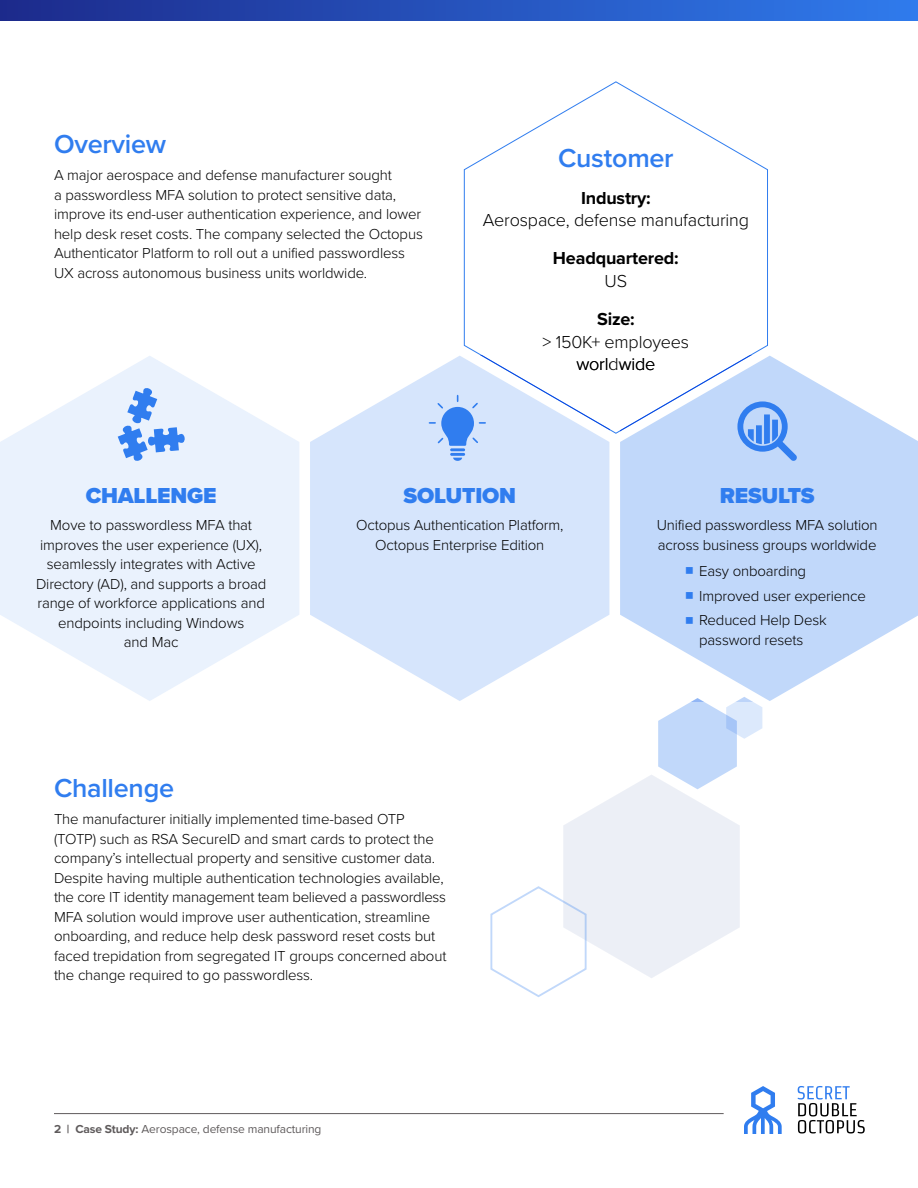
<style>
.page{position:relative;width:918px;height:1188px;background:#fff}
.page>*{position:absolute;margin:0;border:0;box-sizing:border-box;transform-origin:0 0}
.t1{font:600 27px "Proxima Nova";letter-spacing:-.01em;color:#307def}
.t2{font:900 22.5px "Proxima Nova";letter-spacing:-.01em;color:#307def}
.body_copy{font:300 18px/22.5px "Proxima Nova";letter-spacing:-.01em;color:#000;text-align:center}
.body_copy-2{font:700 18px/22.5px "Proxima Nova";letter-spacing:-.01em;color:#000;text-align:center}
.body_copy-3{font:300 15px/19.5px "Proxima Nova";letter-spacing:-.01em;color:#000}
.t3{font:12px "Proxima Nova";letter-spacing:-.01em;color:#5f5b5c}
.s1{font-weight:700}
.s2{font-weight:300}
</style>
<div class="page">
<svg style="left:744px;top:1086px;width:38px;height:48px"></svg>
<svg style="left:798px;top:1086px;width:67px;height:47px"></svg>
<div style="left:0;top:0;width:918px;height:21px;background:linear-gradient(to right,#1c2a8b,#307bed)"></div>
<hr style="left:54px;top:1113px;width:670px;height:1px;background:#5f5b5c">
<svg style="left:463px;top:81px;width:305px;height:353px"></svg>
<svg style="left:490px;top:701px;width:272px;height:296px"></svg>
<svg style="left:0;top:356px;width:299px;height:345px;fill:#eaf2fd"></svg>
<svg style="left:310px;top:356px;width:299px;height:345px;fill:#d6e5fc"></svg>
<svg style="left:620px;top:356px;width:298px;height:345px;fill:#c1d8fa"></svg>
<hr style="left:450px;top:448px;width:15px;height:3px;background:#307def">
<hr style="left:450px;top:453px;width:15px;height:3px;background:#307def">
<svg style="left:453px;top:458px;width:9px;height:3px"></svg>
<svg style="left:429px;top:395px;width:57px;height:51px;background:#9abff7"></svg>
<svg style="left:737px;top:401px;width:60px;height:60px;background:#88b4f5"></svg>
<svg style="left:118px;top:388px;width:67px;height:73px;background:#a9c9f8"></svg>
<svg style="left:686px;top:567px;width:7px;height:7px"></svg>
<svg style="left:686px;top:592px;width:7px;height:7px"></svg>
<svg style="left:686px;top:617px;width:7px;height:7px"></svg>
<h3 class="t1" style="left:54px;top:124px;width:114px">Overview</h3>
<p class="body_copy-3" style="left:54px;top:165px;width:370px">A major aerospace and defense manufacturer sought<br>a passwordless MFA solution to protect sensitive data, improve its end-user authentication experience, and lower help desk reset costs. The company selected the Octopus Authenticator Platform to roll out a unified passwordless UX across autonomous business units worldwide.</p>
<h3 class="t1" style="left:558px;top:138px;width:117px">Customer</h3>
<p class="body_copy" style="left:483px;top:185px;width:268px"><span class="s1">Industry:<br></span>Aerospace, defense manufacturing</p>
<p class="body_copy-2" style="left:553px;top:247px;width:127px">Headquartered:<br><span class="s2">US</span></p>
<p class="body_copy" style="left:543px;top:307px;width:148px"><span class="s1">Size:<br></span>&gt; 150K+ employees worldwide</p>
<h3 class="t2" style="left:86px;top:479px;width:132px">CHALLENGE</h3>
<p class="body_copy-3" style="left:36px;top:515px;width:232px;text-align:center">Move to passwordless MFA that improves the user experience (UX), seamlessly integrates with Active<br>Directory (AD), and supports a broad range of workforce applications and endpoints including Windows<br>and Mac</p>
<h2 class="t2" style="left:404px;top:479px;width:114px">SOLUTION</h2>
<p class="body_copy-3" style="left:356px;top:515px;width:209px;text-align:center">Octopus Authentication Platform,<br>Octopus Enterprise Edition</p>
<h3 class="t1" style="left:54px;top:768px;width:122px">Challenge</h3>
<p class="body_copy-3" style="left:54px;top:809px;width:394px">The manufacturer initially implemented time-based OTP (TOTP) such as RSA SecureID and smart cards to protect the company’s intellectual property and sensitive customer data.<br>Despite having multiple authentication technologies available, the core IT identity management team believed a passwordless MFA solution would improve user authentication, streamline onboarding, and reduce help desk password reset costs but faced trepidation from segregated IT groups concerned about the change required to go passwordless.</p>
<p class="t3" style="left:54px;top:1120px;width:269px"><span class="s1">2 | Case Study:</span> Aerospace, defense manufacturing</p>
<h2 class="t2" style="left:720px;top:479px;width:96px">RESULTS</h2>
<p class="body_copy-3" style="left:657px;top:515px;width:222px">Unified passwordless MFA solution across business groups worldwide</p>
<p class="body_copy-3" style="left:699px;top:557px;width:168px;line-height:24.9px">Easy onboarding<br>Improved user experience<br>Reduced Help Desk</p>
<p class="body_copy-3" style="left:699px;top:629px;width:106px">password resets</p>
</div>
